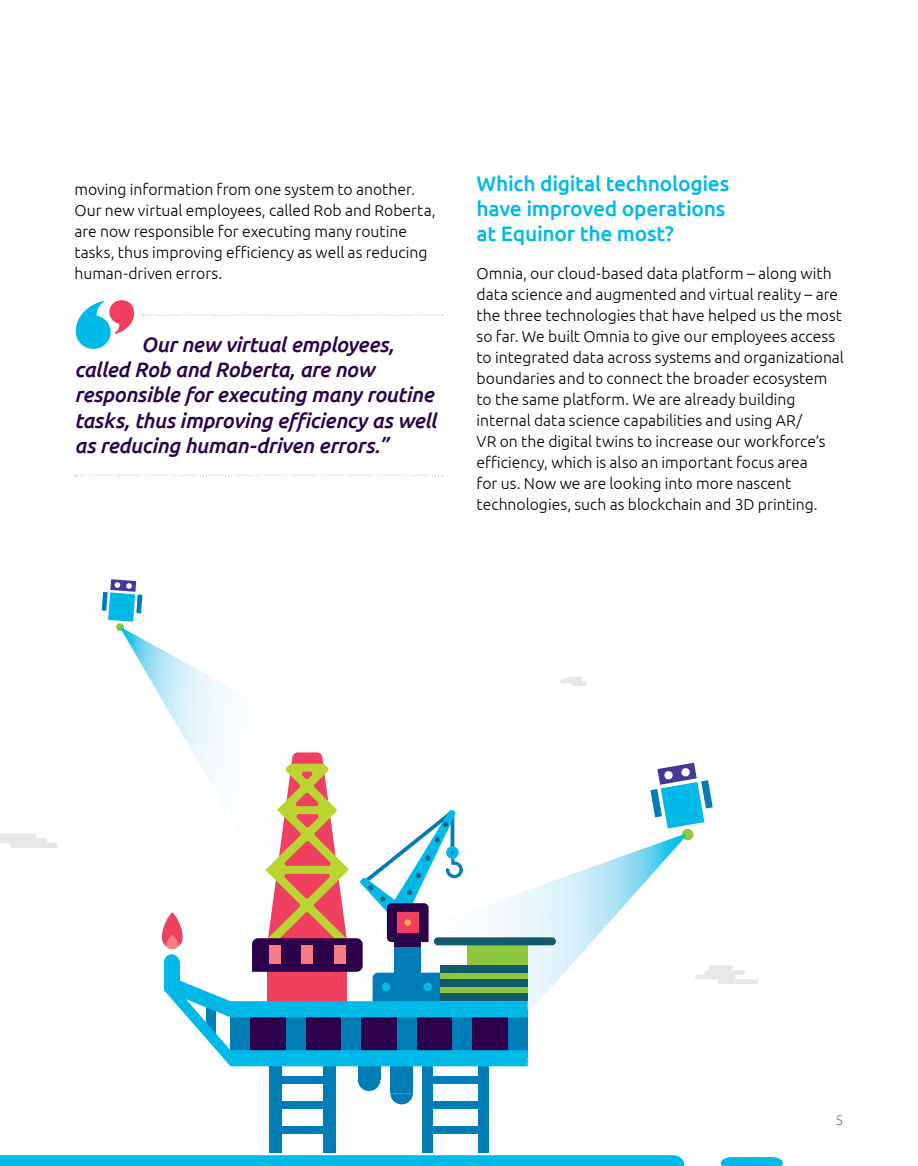
<style>
.page{position:relative;width:918px;height:1166px;background:#fff}
.page>*{position:absolute;margin:0;border:0;box-sizing:border-box;transform-origin:0 0}
.t1{font:italic 500 21px/25.2px "Ubuntu";letter-spacing:-.015em;color:#2c004b}
.t2{font:500 21px/25.2px "Ubuntu";letter-spacing:-.01em;color:#00b9e7}
.t3{font:300 15.75px/21px "Ubuntu";color:#000}
.t4{font:300 14px "Ubuntu";color:#77787b}
</style>
<div class="page">
<svg style="left:143px;top:315px;width:299px;height:1px"></svg>
<svg style="left:75px;top:475px;width:367px;height:1px"></svg>
<svg style="left:75px;top:300px;width:60px;height:49px"></svg>
<div style="left:116px;top:623px;width:8px;height:8px;background:#8dc63f;border-radius:50%"></div>
<svg style="left:102px;top:579px;width:40px;height:42px"></svg>
<svg style="left:650px;top:762px;width:62px;height:79px"></svg>
<svg style="left:664px;top:770px;width:8px;height:9px"></svg>
<svg style="left:681px;top:767px;width:9px;height:9px"></svg>
<svg style="left:120px;top:627px;width:104px;height:125px"></svg>
<svg style="left:249px;top:834px;width:436px;height:332px"></svg>
<svg style="left:0;top:1155px;width:684px;height:11px"></svg>
<svg style="left:720px;top:1157px;width:62px;height:9px"></svg>
<svg style="left:560px;top:676px;width:27px;height:10px"></svg>
<svg style="left:695px;top:965px;width:63px;height:19px"></svg>
<svg style="left:0;top:833px;width:57px;height:15px"></svg>
<div style="left:390px;top:1060px;width:23px;height:33px;background:#007db7"></div>
<div style="left:357px;top:1060px;width:23px;height:19px;background:#007db7"></div>
<div style="left:426px;top:1125px;width:58px;height:8px;background:#007db7"></div>
<div style="left:426px;top:1101px;width:58px;height:7px;background:#007db7"></div>
<div style="left:426px;top:1076px;width:58px;height:8px;background:#007db7"></div>
<div style="left:274px;top:1125px;width:58px;height:8px;background:#007db7"></div>
<div style="left:274px;top:1101px;width:58px;height:7px;background:#007db7"></div>
<div style="left:274px;top:1076px;width:58px;height:8px;background:#007db7"></div>
<div style="left:270px;top:1066px;width:12px;height:86px;background:#007db7"></div>
<div style="left:323px;top:1066px;width:13px;height:86px;background:#007db7"></div>
<div style="left:422px;top:1066px;width:11px;height:86px;background:#007db7"></div>
<div style="left:477px;top:1066px;width:11px;height:86px;background:#007db7"></div>
<svg style="left:358px;top:1079px;width:22px;height:12px"></svg>
<svg style="left:390px;top:1093px;width:23px;height:11px"></svg>
<div style="left:434px;top:937px;width:122px;height:8px;background:#135b6b;border-radius:4px"></div>
<svg style="left:161px;top:752px;width:366px;height:314px"></svg>
<div style="left:268px;top:944px;width:12px;height:19px;background:#f37d83"></div>
<div style="left:301px;top:944px;width:12px;height:19px;background:#f37d83"></div>
<div style="left:334px;top:944px;width:12px;height:19px;background:#f37d83"></div>
<div style="left:164px;top:954px;width:15px;height:15px;background:#00b9e7;border-radius:50%"></div>
<div style="left:518px;top:1056px;width:9px;height:10px;background:#00b9e7;border-radius:50%"></div>
<p class="t3" style="left:74px;top:178px;width:362px">moving information from one system to another.<br>Our new virtual employees, called Rob and Roberta, are now responsible for executing many routine tasks, thus improving efficiency as well as reducing human-driven errors.</p>
<h1 class="t2" style="left:476px;top:170px;width:254px">Which digital technologies have improved operations at Equinor the most?</h1>
<p class="t3" style="left:476px;top:262px;width:369px">Omnia, our cloud-based data platform – along with data science and augmented and virtual reality – are the three technologies that have helped us the most so far. We built Omnia to give our employees access to integrated data across systems and organizational boundaries and to connect the broader ecosystem to the same platform. We are already building internal data science capabilities and using AR/<br>VR on the digital twins to increase our workforce’s efficiency, which is also an important focus area<br>for us. Now we are looking into more nascent technologies, such as blockchain and 3D printing.</p>
<h1 class="t1" style="left:74px;top:331px;width:363px;text-indent:67px">Our new virtual employees, called Rob and Roberta, are now responsible for executing many routine tasks, thus improving efficiency as well as reducing human-driven errors.”</h1>
<p class="t4" style="left:835px;top:1111px;width:9px">5</p>
</div>
